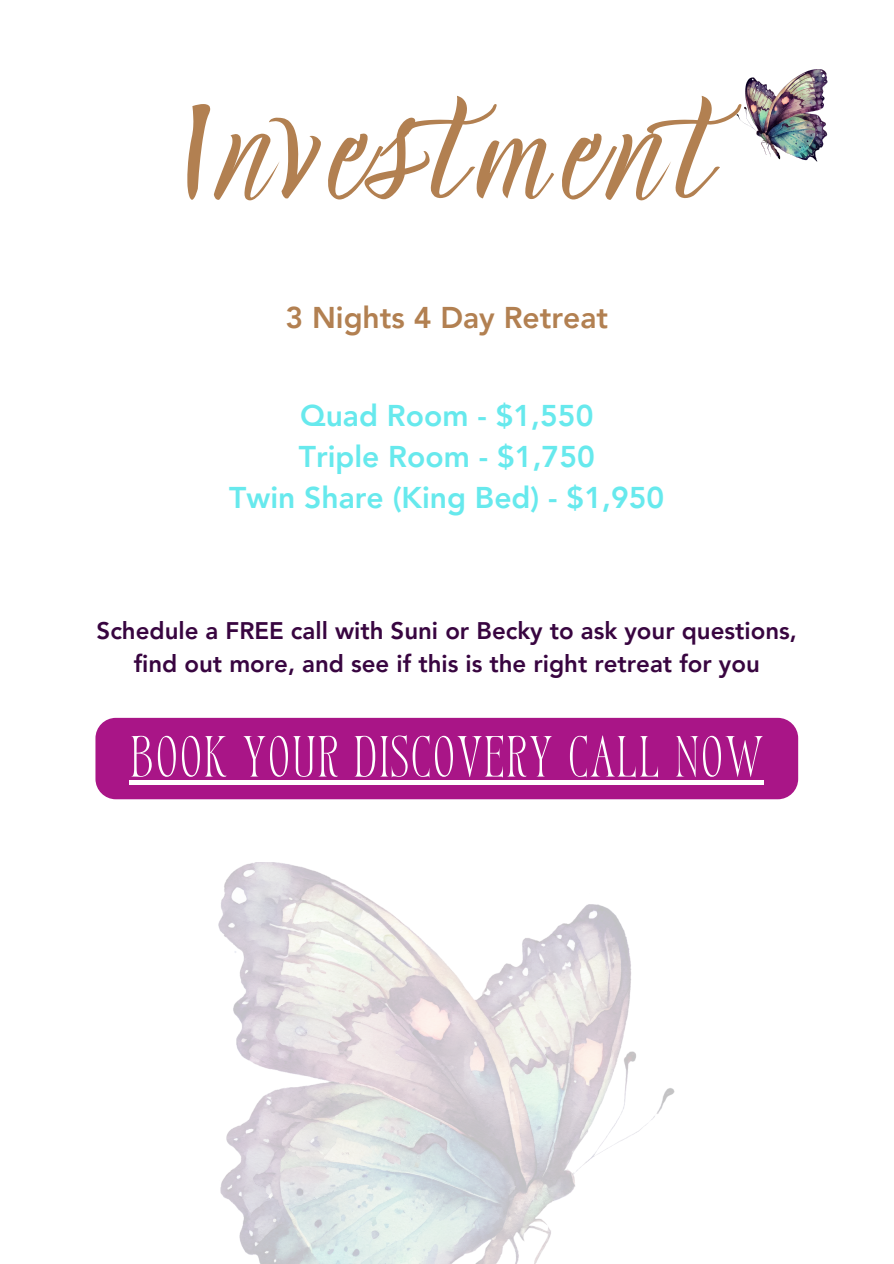
<style>
.page{position:relative;width:894px;height:1264px;background:#fff}
.page>*{position:absolute;margin:0;border:0;box-sizing:border-box;transform-origin:0 0}
.t1{font:120px "Holiday Romance";letter-spacing:.11em;color:#b28051}
.t2{font:54px "TAN Variety";color:#fff}
.t3{font:800 30px/41px "Avenir LT Pro";color:#67e9ed;text-align:center}
.t4{font:800 30px "Avenir LT Pro";color:#b28051}
.t5{font:800 24px/32.7px "Avenir LT Pro";color:#380540;text-align:center}
</style>
<div class="page">
<img style="left:218px;top:862px;width:457px;height:401px">
<div style="left:95px;top:718px;width:703px;height:81px;background:#a91587;border-radius:20px"></div>
<hr style="left:130px;top:780px;width:633px;height:4px;background:#fff">
<img style="left:736px;top:69px;width:91px;height:92px">
<h1 class="t1" style="left:185px;top:83px;width:585px">Investment</h1>
<p class="t4" style="left:285px;top:305px;width:324px">3 Nights 4 Day Retreat</p>
<h3 class="t3" style="left:229px;top:398px;width:436px">Quad Room - $1,550<br>Triple Room - $1,750<br>Twin Share (King Bed) - $1,950</h3>
<h2 class="t5" style="left:97px;top:616px;width:701px">Schedule a FREE call with Suni or Becky to ask your questions, find out more, and see if this is the right retreat for you</h2>
<h3 class="t2" style="left:130px;top:735px;width:635px">BOOK YOUR DISCOVERY CALL NOW</h3>
</div>
